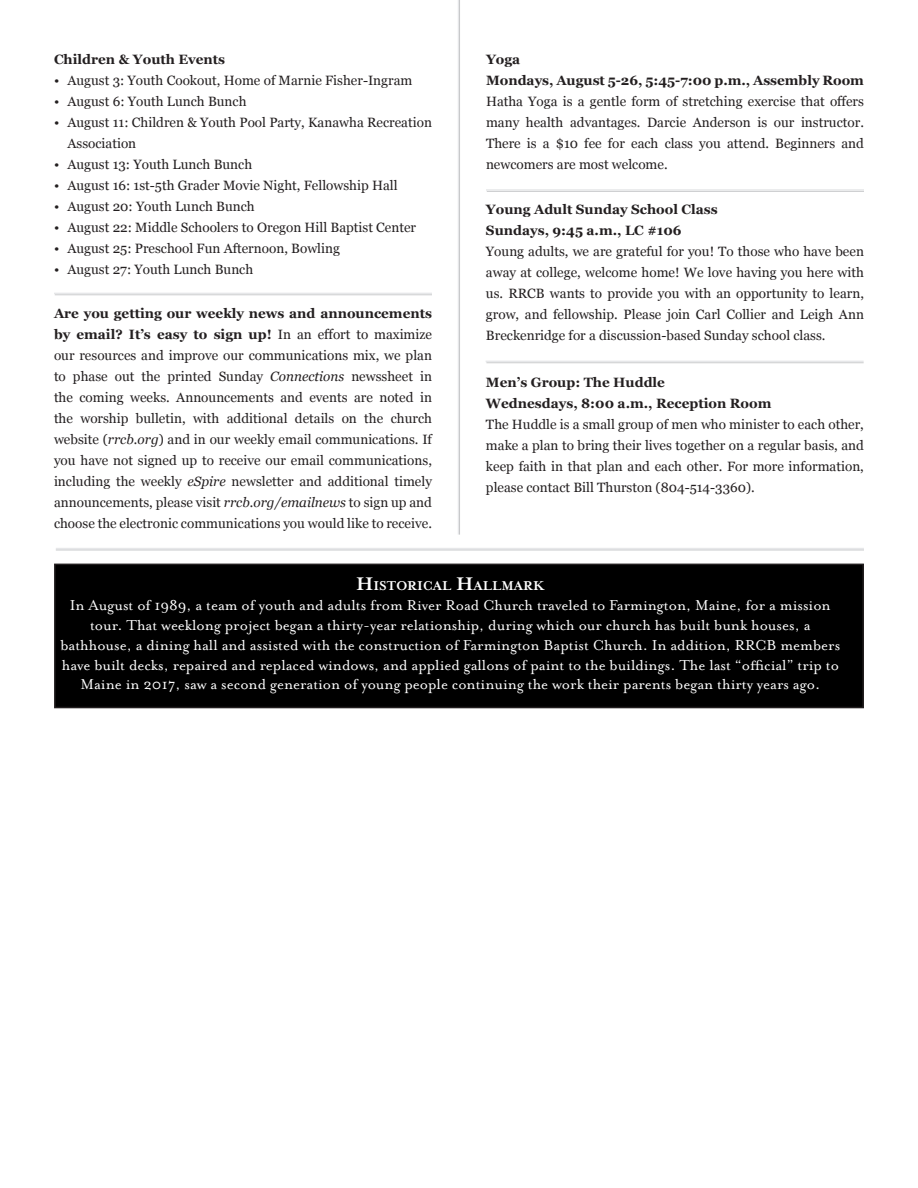
<style>
.page{position:relative;width:918px;height:1188px;background:#fff}
.page>*{position:absolute;margin:0;border:0;box-sizing:border-box;transform-origin:0 0}
.t1{font:16.5px/19.8px "Mrs Eaves Roman";color:#fff;text-align:center}
.t2{font:700 14.7px "Mrs Eaves";color:#fff}
.t3{font:13.5px/21px "Georgia";color:#231f20;text-align:justify}
.t4{font:700 13.5px "Georgia";color:#231f20}
.s1{font-weight:700}
.s2{font-style:italic}
.s3{font-size:21px}
</style>
<div class="page">
<hr style="left:56px;top:548px;width:808px;height:1px;background:#e6e7e9">
<hr style="left:56px;top:550px;width:808px;height:1px;background:#c7c8ca">
<hr style="left:55px;top:294px;width:377px;height:1px;background:#c7c8ca">
<hr style="left:54px;top:293px;width:378px;height:1px;background:#e6e7e9">
<hr style="left:486px;top:362px;width:378px;height:1px;background:#c7c8ca">
<hr style="left:486px;top:361px;width:378px;height:1px;background:#e6e7e9">
<hr style="left:487px;top:191px;width:377px;height:1px;background:#c7c8ca">
<hr style="left:486px;top:189px;width:378px;height:2px;background:#e6e7e9">
<div style="left:55px;top:564px;width:808px;height:144px;background:#000"></div>
<div style="left:54px;top:564px;width:810px;height:144px;border:2px solid #231f20"></div>
<hr style="left:458px;top:0;width:1px;height:535px;background:#e6e7e9">
<hr style="left:459px;top:0;width:1px;height:535px;background:#c7c8ca">
<p class="t4" style="left:54px;top:49px;width:173px">Children &amp; Youth Events</p>
<p class="t3" style="left:54px;top:69px;width:360px">• August 3: Youth Cookout, Home of Marnie Fisher-Ingram</p>
<p class="t3" style="left:54px;top:90px;width:194px">• August 6: Youth Lunch Bunch</p>
<p class="t3" style="left:68px;top:111px;width:366px;text-indent:-14px">• August 11: Children &amp; Youth Pool Party, Kanawha Recreation<br>Association</p>
<p class="t3" style="left:54px;top:153px;width:200px">• August 13: Youth Lunch Bunch</p>
<p class="t3" style="left:54px;top:174px;width:345px">• August 16: 1st-5th Grader Movie Night, Fellowship Hall</p>
<p class="t3" style="left:54px;top:195px;width:202px">• August 20: Youth Lunch Bunch</p>
<p class="t3" style="left:54px;top:216px;width:364px">• August 22: Middle Schoolers to Oregon Hill Baptist Center</p>
<p class="t3" style="left:54px;top:237px;width:287px">• August 25: Preschool Fun Afternoon, Bowling</p>
<p class="t3" style="left:54px;top:258px;width:201px">• August 27: Youth Lunch Bunch</p>
<p class="t3" style="left:54px;top:303px;width:380px"><span class="s1">Are you getting our weekly news and announcements by email? It’s easy to sign up!</span> In an effort to maximize our resources and improve our communications mix, we plan to phase out the printed Sunday <span class="s2">Connections</span> newssheet in the coming weeks. Announcements and events are noted in the worship bulletin, with additional details on the church website (<span class="s2">rrcb.org</span>) and in our weekly email communications. If you have not signed up to receive our email communications, including the weekly <span class="s2">eSpire</span> newsletter and additional timely announcements, please visit <span class="s2">rrcb.org/emailnews</span> to sign up and choose the electronic communications you would like to receive.</p>
<p class="t4" style="left:486px;top:49px;width:36px">Yoga</p>
<p class="t4" style="left:486px;top:70px;width:380px">Mondays, August 5-26, 5:45-7:00 p.m., Assembly Room</p>
<p class="t3" style="left:486px;top:90px;width:379px">Hatha Yoga is a gentle form of stretching exercise that offers many health advantages. Darcie Anderson is our instructor.<br>There is a $10 fee for each class you attend. Beginners and newcomers are most welcome.</p>
<p class="t4" style="left:486px;top:199px;width:233px">Young Adult Sunday School Class</p>
<p class="t4" style="left:486px;top:220px;width:197px">Sundays, 9:45 a.m., LC #106</p>
<p class="t3" style="left:486px;top:240px;width:380px">Young adults, we are grateful for you! To those who have been away at college, welcome home! We love having you here with us. RRCB wants to provide you with an opportunity to learn, grow, and fellowship. Please join Carl Collier and Leigh Ann Breckenridge for a discussion-based Sunday school class.</p>
<p class="t4" style="left:486px;top:372px;width:181px">Men’s Group: The Huddle</p>
<p class="t4" style="left:486px;top:393px;width:287px">Wednesdays, 8:00 a.m., Reception Room</p>
<p class="t3" style="left:486px;top:413px;width:379px">The Huddle is a small group of men who minister to each other, make a plan to bring their lives together on a regular basis, and keep faith in that plan and each other. For more information, please contact Bill Thurston (804-514-3360).</p>
<p class="t2" style="left:356px;top:578px;width:190px"><span class="s3">H</span>ISTORICAL <span class="s3">H</span>ALLMARK</p>
<p class="t1" style="left:60px;top:596px;width:781px">In August of 1989, a team of youth and adults from River Road Church traveled to Farmington, Maine, for a mission tour. That weeklong project began a thirty-year relationship, during which our church has built bunk houses, a bathhouse, a dining hall and assisted with the construction of Farmington Baptist Church. In addition, RRCB members have built decks, repaired and replaced windows, and applied gallons of paint to the buildings. The last “official” trip to Maine in 2017, saw a second generation of young people continuing the work their parents began thirty years ago.</p>
</div>
